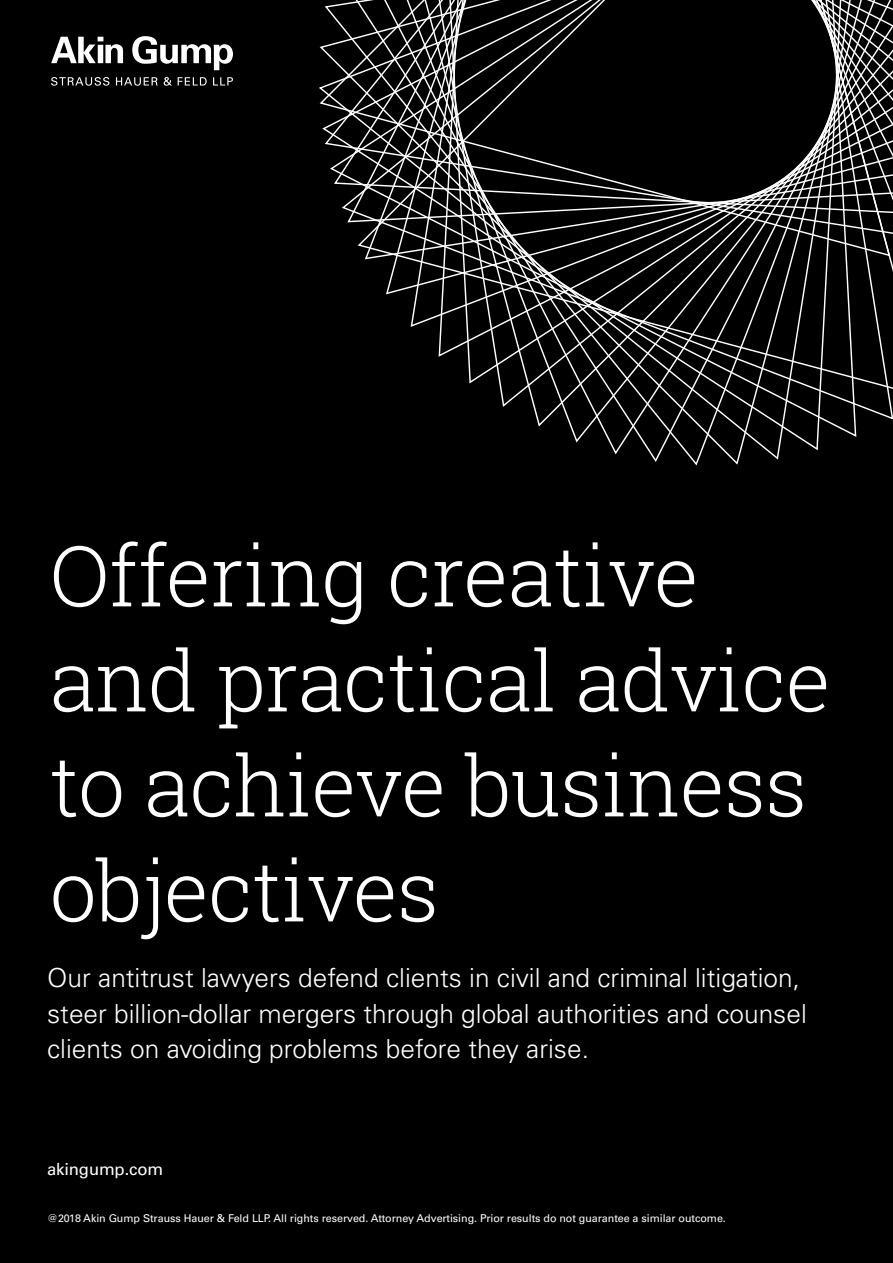
<style>
.page{position:relative;width:893px;height:1263px;background:#000}
.page>*{position:absolute;margin:0;border:0;box-sizing:border-box;transform-origin:0 0}
.t1{font:300 84px/105px "Roboto Slab";letter-spacing:-.01em;color:#fff}
.t2{font:300 26.25px/35.8px "Univers LT Std";color:#fff}
.t3{font:16.65px "Univers LT Std";letter-spacing:-.01em;color:#fff}
.t4{font:10.8px "Univers LT Std";letter-spacing:-.005em;color:#fff}
</style>
<div class="page">
<svg style="left:534px;top:410px;width:359px;height:27px"></svg>
<svg style="left:438px;top:328px;width:455px;height:82px"></svg>
<svg style="left:410px;top:295px;width:469px;height:33px"></svg>
<svg style="left:386px;top:260px;width:507px;height:35px"></svg>
<svg style="left:319px;top:0;width:572px;height:257px"></svg>
<svg style="left:51px;top:77px;width:182px;height:9px"></svg>
<svg style="left:51px;top:36px;width:182px;height:34px"></svg>
<h1 class="t1" style="left:50px;top:521px;width:783px">Offering creative and practical advice to achieve business objectives</h1>
<p class="t2" style="left:47px;top:959px;width:761px">Our antitrust lawyers defend clients in civil and criminal litigation, steer billion-dollar mergers through global authorities and counsel clients on avoiding problems before they arise.</p>
<p class="t3" style="left:47px;top:1159px;width:117px">akingump.com</p>
<p class="t4" style="left:47px;top:1212px;width:680px">@2018 Akin Gump Strauss Hauer &amp; Feld LLP. All rights reserved. Attorney Advertising. Prior results do not guarantee a similar outcome.</p>
</div>
